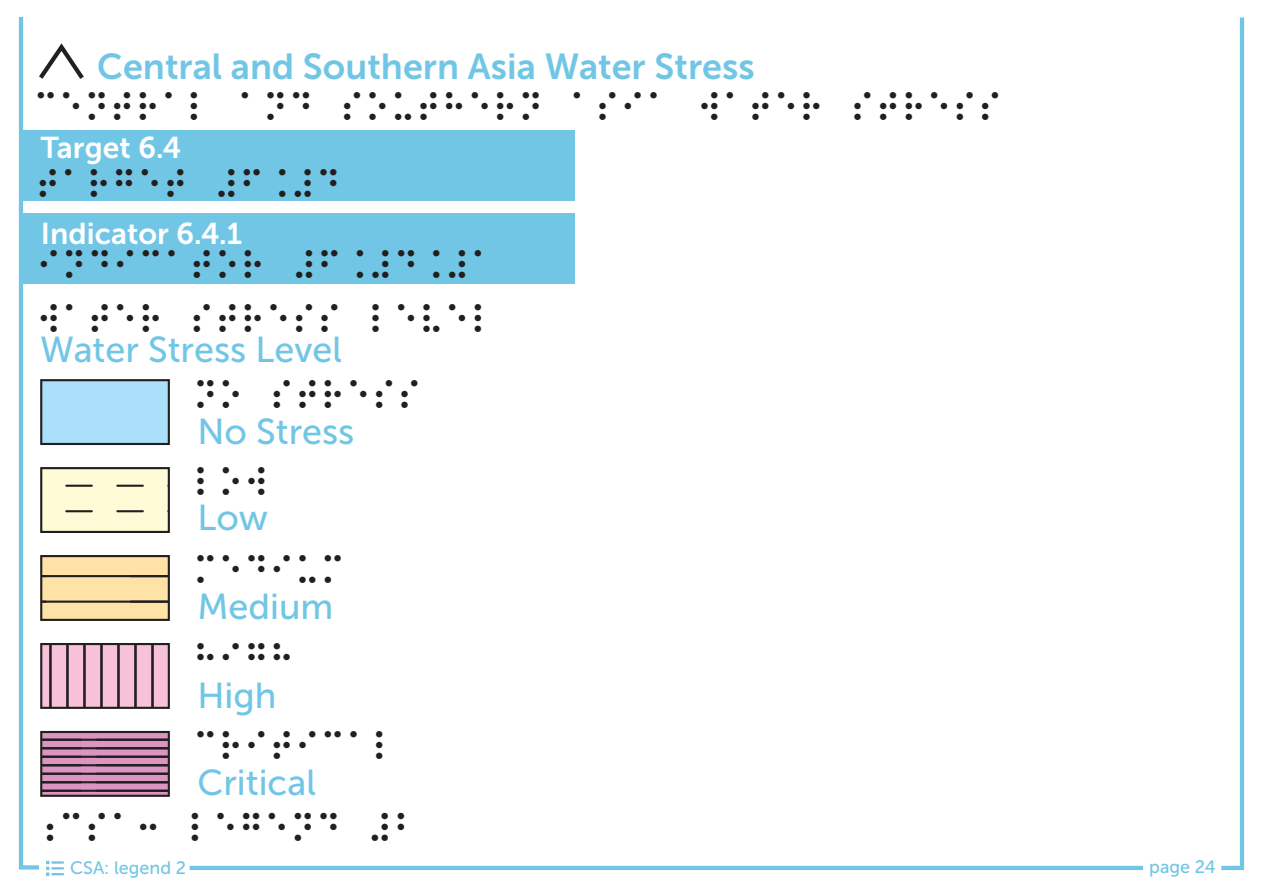
<style>
.page{position:relative;width:1263px;height:893px;background:#fff}
.page>*{position:absolute;margin:0;border:0;box-sizing:border-box;transform-origin:0 0}
.t1{font:36.3px "RNIB Braille Regular";color:#231f20}
.t2{font:36px "RNIB Braille Regular";color:#231f20}
.t3{font:36px "Museo Sans 500";color:#72c6e5}
.t4{font:36px "Museo Sans 700";color:#72c6e5}
.t5{font:30px "Museo Sans 700";color:#fff}
.t6{font:18px "Museo Sans 500";color:#72c6e5}
</style>
<div class="page">
<div style="left:22px;top:130px;width:553px;height:70px;background:#72c6e5"></div>
<div style="left:22px;top:213px;width:552px;height:70px;background:#72c6e5"></div>
<div style="left:41px;top:380px;width:127px;height:63px;background:#aae0f9"></div>
<div style="left:40px;top:379px;width:130px;height:66px;border:2px solid #231f20"></div>
<div style="left:40px;top:467px;width:130px;height:66px;background:#fffbd6;border:2px solid #231f20"></div>
<svg style="left:88px;top:555px;width:82px;height:66px;background:#dcc390"></svg>
<svg style="left:88px;top:643px;width:82px;height:66px;background:#ca9fb2"></svg>
<svg style="left:88px;top:731px;width:82px;height:66px;background:#9c6c89"></svg>
<hr style="left:190px;top:866px;width:953px;height:4px;background:#72c6e5">
<svg style="left:1221px;top:17px;width:24px;height:853px"></svg>
<svg style="left:18px;top:17px;width:70px;height:859px"></svg>
<p class="t4" style="left:97px;top:47px;width:659px">Central and Southern Asia Water Stress</p>
<p class="t2" style="left:38px;top:86px;width:971px">CENTRAL AND SOUTHERN ASIA WATER STRESS</p>
<p class="t5" style="left:41px;top:130px;width:142px">Target 6.4</p>
<p class="t2" style="left:40px;top:163px;width:308px">TARGET #F.#D</p>
<p class="t5" style="left:41px;top:217px;width:203px">Indicator 6.4.1</p>
<p class="t2" style="left:41px;top:244px;width:461px">INDICATOR #F.#D.#A</p>
<p class="t2" style="left:41px;top:298px;width:461px">WATER STRESS LEVEL</p>
<p class="t3" style="left:40px;top:330px;width:304px">Water Stress Level</p>
<p class="t2" style="left:197px;top:374px;width:231px">NO STRESS</p>
<p class="t3" style="left:197px;top:412px;width:159px">No Stress</p>
<p class="t2" style="left:197px;top:461px;width:78px">LOW</p>
<p class="t3" style="left:197px;top:498px;width:72px">Low</p>
<p class="t2" style="left:197px;top:550px;width:155px">MEDIUM</p>
<p class="t3" style="left:197px;top:587px;width:138px">Medium</p>
<p class="t2" style="left:197px;top:637px;width:104px">HIGH</p>
<p class="t3" style="left:197px;top:676px;width:81px">High</p>
<p class="t2" style="left:197px;top:725px;width:206px">CRITICAL</p>
<p class="t3" style="left:197px;top:763px;width:120px">Critical</p>
<p class="t1" style="left:37px;top:807px;width:388px">;CSA3 LEGEND #B</p>
<p class="t6" style="left:70px;top:858px;width:118px">CSA: legend 2</p>
<p class="t6" style="left:1149px;top:857px;width:68px">page 24</p>
</div>
